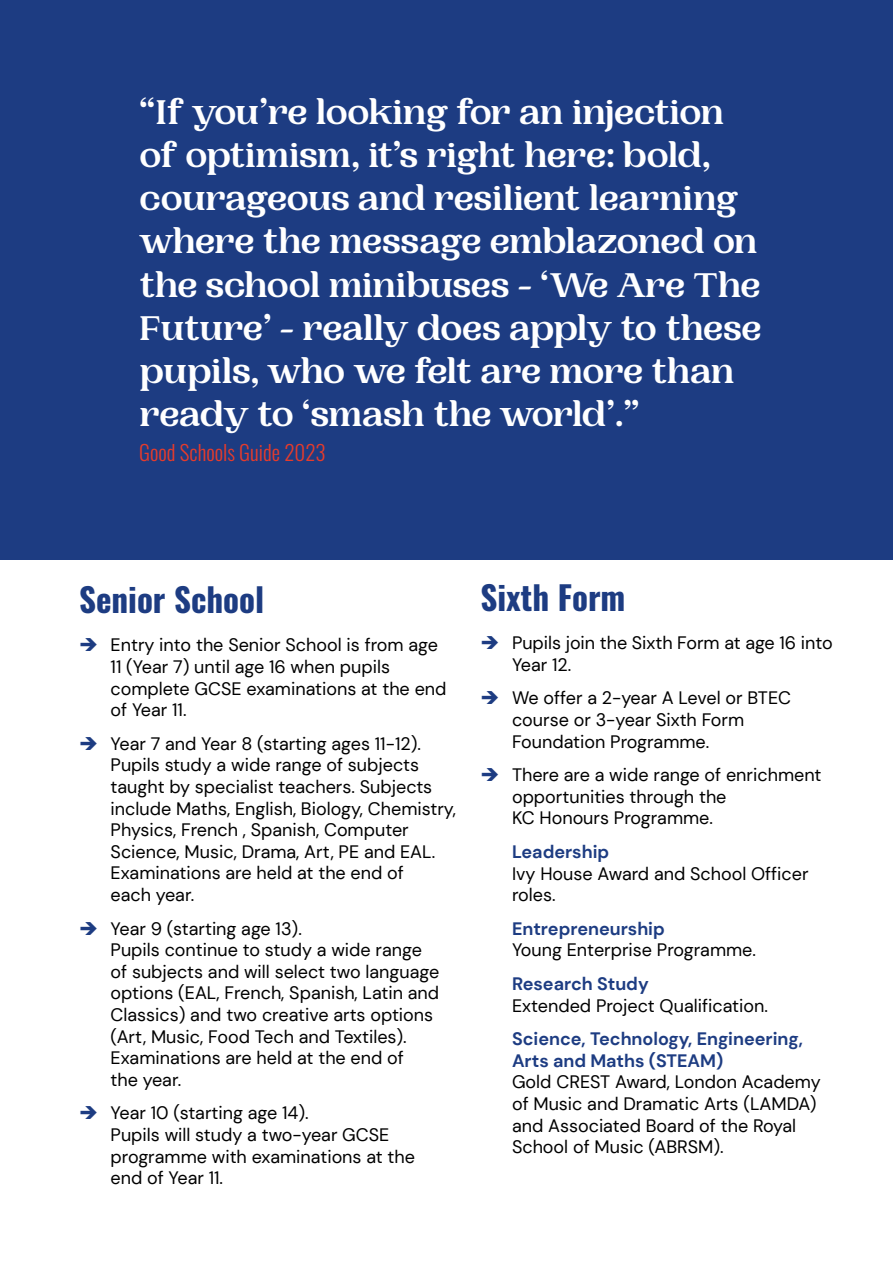
<style>
.page{position:relative;width:893px;height:1263px;background:#fff}
.page>*{position:absolute;margin:0;border:0;box-sizing:border-box;transform-origin:0 0}
.t1{font:700 36px/43.2px "PP Woodland";letter-spacing:-.03em;color:#fff}
.t2{font:700 33px "Oswald";color:#1d3c82}
.t3{font:300 21px "Oswald";color:#e73b2b}
.t4{font:18px/21.6px "DM Sans";color:#000}
.t5{font:700 18px/21.6px "DM Sans";color:#1d3c82}
.s1{color:#1d3c82}
</style>
<div class="page">
<div style="left:0;top:0;width:893px;height:559px;background:#1d3c82"></div>
<p class="t1" style="left:139px;top:91px;width:624px">“If you’re looking for an injection of optimism, it’s right here: bold, courageous and resilient learning where the message emblazoned on the school minibuses - ‘We Are The Future’ - really does apply to these pupils, who we felt are more than ready to ‘smash the world’.”</p>
<p class="t3" style="left:139px;top:434px;width:188px">Good Schools Guide 2023</p>
<h2 class="t2" style="left:79px;top:583px;width:187px">Senior School</h2>
<p class="t4" style="left:111px;top:634px;width:337px;text-indent:-31px"><span class="s1">➔</span> Entry into the Senior School is from age<br>11 (Year 7) until age 16 when pupils complete GCSE examinations at the end of Year 11.</p>
<p class="t4" style="left:111px;top:732px;width:347px;text-indent:-31px"><span class="s1">➔</span> Year 7 and Year 8 (starting ages 11-12).<br>Pupils study a wide range of subjects taught by specialist teachers. Subjects include Maths, English, Biology, Chemistry, Physics, French , Spanish, Computer Science, Music, Drama, Art, PE and EAL.<br>Examinations are held at the end of<br>each year.</p>
<p class="t4" style="left:111px;top:917px;width:330px;text-indent:-31px"><span class="s1">➔</span> Year 9 (starting age 13).<br>Pupils continue to study a wide range of subjects and will select two language options (EAL, French, Spanish, Latin and Classics) and two creative arts options (Art, Music, Food Tech and Textiles).<br>Examinations are held at the end of<br>the year.</p>
<p class="t4" style="left:111px;top:1102px;width:306px;text-indent:-31px"><span class="s1">➔</span> Year 10 (starting age 14).<br>Pupils will study a two-year GCSE programme with examinations at the end of Year 11.</p>
<h2 class="t2" style="left:480px;top:581px;width:146px">Sixth Form</h2>
<p class="t4" style="left:512px;top:632px;width:322px;text-indent:-32px"><span class="s1">➔</span> Pupils join the Sixth Form at age 16 into<br>Year 12.</p>
<p class="t4" style="left:512px;top:687px;width:281px;text-indent:-32px"><span class="s1">➔</span> We offer a 2-year A Level or BTEC course or 3-year Sixth Form<br>Foundation Programme.</p>
<p class="t4" style="left:512px;top:764px;width:311px;text-indent:-32px"><span class="s1">➔</span> There are a wide range of enrichment opportunities through the<br>KC Honours Programme.</p>
<p class="t5" style="left:512px;top:841px;width:99px">Leadership</p>
<p class="t4" style="left:512px;top:862px;width:298px">Ivy House Award and School Officer roles.</p>
<p class="t5" style="left:512px;top:918px;width:154px">Entrepreneurship</p>
<p class="t4" style="left:512px;top:939px;width:245px">Young Enterprise Programme.</p>
<p class="t5" style="left:512px;top:973px;width:138px">Research Study</p>
<p class="t4" style="left:512px;top:994px;width:257px">Extended Project Qualification.</p>
<p class="t5" style="left:512px;top:1028px;width:292px">Science, Technology, Engineering,<br>Arts and Maths (STEAM)</p>
<p class="t4" style="left:512px;top:1071px;width:310px">Gold CREST Award, London Academy of Music and Dramatic Arts (LAMDA) and Associated Board of the Royal<br>School of Music (ABRSM).</p>
</div>
